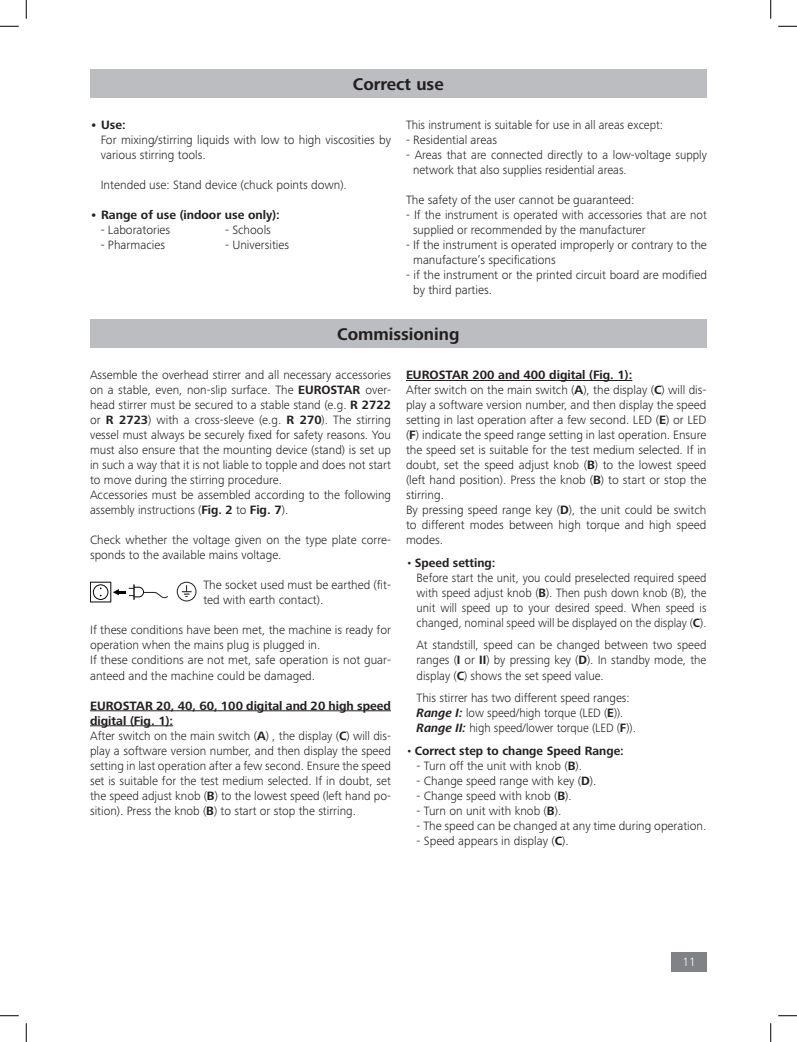
<style>
.page{position:relative;width:797px;height:1042px;background:#fff}
.page>*{position:absolute;margin:0;border:0;box-sizing:border-box;transform-origin:0 0}
.t1{font:700 17.5px "Frutiger Next IKA";color:#231f20}
.t2{font:300 12.5px/15px "Frutiger Next IKA";color:#231f20}
.t3{font:700 12.5px "Frutiger Next IKA";color:#231f20}
.t4{font:300 12.5px "Frutiger Next IKA";color:#fff}
.s1{font-weight:700}
.s2{font-weight:700;font-style:italic}
.s3{font-weight:300}
</style>
<div class="page">
<div style="left:671px;top:951px;width:36px;height:20px;background:#808285"></div>
<hr style="left:406px;top:380px;width:226px;height:1px;background:#231f20">
<div style="left:90px;top:319px;width:616px;height:29px;background:#bcbdc0"></div>
<hr style="left:90px;top:710px;width:301px;height:1px;background:#231f20">
<hr style="left:90px;top:725px;width:83px;height:1px;background:#231f20">
<div style="left:177px;top:581px;width:19px;height:20px;border:1px solid #231f20;border-radius:50%"></div>
<svg style="left:182px;top:585px;width:10px;height:12px"></svg>
<svg style="left:90px;top:581px;width:78px;height:21px"></svg>
<div style="left:90px;top:69px;width:616px;height:29px;background:#bcbdc0"></div>
<svg style="left:0;top:25px;width:19px;height:2px"></svg>
<svg style="left:778px;top:25px;width:19px;height:2px"></svg>
<svg style="left:0;top:1015px;width:19px;height:1px"></svg>
<svg style="left:778px;top:1015px;width:19px;height:1px"></svg>
<svg style="left:25px;top:0;width:2px;height:19px"></svg>
<svg style="left:25px;top:1023px;width:2px;height:18px"></svg>
<svg style="left:770px;top:0;width:1px;height:19px"></svg>
<svg style="left:770px;top:1023px;width:1px;height:18px"></svg>
<h1 class="t1" style="left:353px;top:74px;width:92px">Correct use</h1>
<p class="t3" style="left:90px;top:118px;width:37px">• Use:</p>
<p class="t2" style="left:101px;top:133px;width:292px">For mixing/stirring liquids with low to high viscosities by various stirring tools.</p>
<p class="t2" style="left:101px;top:178px;width:248px">Intended use: Stand device (chuck points down).</p>
<p class="t3" style="left:90px;top:208px;width:191px">• Range of use (indoor use only):</p>
<p class="t2" style="left:101px;top:223px;width:71px">- Laboratories</p>
<p class="t2" style="left:225px;top:223px;width:47px">- Schools</p>
<p class="t2" style="left:101px;top:238px;width:66px">- Pharmacies</p>
<p class="t2" style="left:225px;top:238px;width:65px">- Universities</p>
<p class="t2" style="left:406px;top:118px;width:259px">This instrument is suitable for use in all areas except:</p>
<p class="t2" style="left:406px;top:133px;width:92px">- Residential areas</p>
<p class="t2" style="left:413px;top:148px;width:295px;text-indent:-7px">- Areas that are connected directly to a low-voltage supply network that also supplies residential areas.</p>
<p class="t2" style="left:406px;top:193px;width:230px">The safety of the user cannot be guaranteed:</p>
<p class="t2" style="left:413px;top:208px;width:295px;text-indent:-7px">- If the instrument is operated with accessories that are not supplied or recommended by the manufacturer</p>
<p class="t2" style="left:413px;top:238px;width:295px;text-indent:-7px">- If the instrument is operated improperly or contrary to the manufacture’s specifications</p>
<p class="t2" style="left:413px;top:268px;width:295px;text-indent:-7px">- if the instrument or the printed circuit board are modified by third parties.</p>
<h1 class="t1" style="left:337px;top:324px;width:124px">Commissioning</h1>
<p class="t2" style="left:90px;top:367px;width:302px">Assemble the overhead stirrer and all necessary accessories on a stable, even, non-slip surface. The <span class="s1">EUROSTAR</span> over&shy;head stirrer must be secured to a stable stand (e.g. <span class="s1">R 2722 </span>or <span class="s1">R 2723</span>) with a cross-sleeve (e.g. <span class="s1">R 270</span>). The stirring vessel must always be securely fixed for safety reasons. You must also ensure that the mounting device (stand) is set up in such a way that it is not liable to topple and does not start to move during the stirring procedure.<br>Accessories must be assembled according to the following assembly instructions (<span class="s1">Fig. 2</span> to <span class="s1">Fig. 7</span>).</p>
<p class="t2" style="left:90px;top:532px;width:302px">Check whether the voltage given on the type plate corre&shy;sponds to the available mains voltage.</p>
<p class="t2" style="left:203px;top:577px;width:189px">The socket used must be earthed (fit&shy;ted with earth contact).</p>
<p class="t2" style="left:90px;top:622px;width:302px">If these conditions have been met, the machine is ready for operation when the mains plug is plugged in.<br>If these conditions are not met, safe operation is not guar&shy;anteed and the machine could be damaged.</p>
<p class="t2" style="left:90px;top:697px;width:302px"><span class="s1">EUROSTAR 20, 40, 60, 100 digital and 20 high speed digital (Fig. 1):<br></span>After switch on the main switch (<span class="s1">A</span>) , the display (<span class="s1">C</span>) will dis&shy;play a software version number, and then display the speed setting in last operation after a few second. Ensure the speed set is suitable for the test medium selected. If in doubt, set the speed adjust knob (<span class="s1">B</span>) to the lowest speed (left hand po&shy;sition). Press the knob (<span class="s1">B</span>) to start or stop the stirring.</p>
<p class="t2" style="left:406px;top:367px;width:302px"><span class="s1">EUROSTAR 200 and 400 digital (Fig. 1):<br></span>After switch on the main switch (<span class="s1">A</span>), the display (<span class="s1">C</span>) will dis&shy;play a software version number, and then display the speed setting in last operation after a few second. LED (<span class="s1">E</span>) or LED (<span class="s1">F</span>) indicate the speed range setting in last operation. Ensure the speed set is suitable for the test medium selected. If in doubt, set the speed adjust knob (<span class="s1">B</span>) to the lowest speed (left hand position). Press the knob (<span class="s1">B</span>) to start or stop the stirring.<br>By pressing speed range key (<span class="s1">D</span>), the unit could be switch to different modes between high torque and high speed modes.</p>
<p class="t2" style="left:416px;top:555px;width:291px;text-indent:-11px">• <span class="s1">Speed setting:<br></span>Before start the unit, you could preselected required speed with speed adjust knob (<span class="s1">B</span>). Then push down knob (B), the unit will speed up to your desired speed. When speed is changed, nominal speed will be displayed on the display (<span class="s1">C</span>).</p>
<p class="t2" style="left:416px;top:637px;width:291px;text-align:justify">At standstill, speed can be changed between two speed ranges (<span class="s1">I</span> or <span class="s1">II</span>) by pressing key (<span class="s1">D</span>). In standby mode, the display (<span class="s1">C</span>) shows the set speed value.</p>
<p class="t2" style="left:416px;top:690px;width:221px">This stirrer has two different speed ranges:<br><span class="s2">Range I:</span> low speed/high torque (LED (<span class="s1">E</span>)).<br><span class="s2">Range II:</span> high speed/lower torque (LED (<span class="s1">F</span>)).</p>
<p class="t3" style="left:406px;top:743px;width:219px"><span class="s3">•</span> Correct step to change Speed Range:</p>
<p class="t2" style="left:416px;top:757px;width:167px">- Turn off the unit with knob (<span class="s1">B</span>).</p>
<p class="t2" style="left:416px;top:772px;width:181px">- Change speed range with key (<span class="s1">D</span>).</p>
<p class="t2" style="left:416px;top:787px;width:157px">- Change speed with knob (<span class="s1">B</span>).</p>
<p class="t2" style="left:416px;top:802px;width:146px">- Turn on unit with knob (<span class="s1">B</span>).</p>
<p class="t2" style="left:416px;top:817px;width:291px">- The speed can be changed at any time during operation.</p>
<p class="t2" style="left:416px;top:832px;width:154px">- Speed appears in display (<span class="s1">C</span>).</p>
<p class="t4" style="left:682px;top:954px;width:15px">11</p>
</div>
